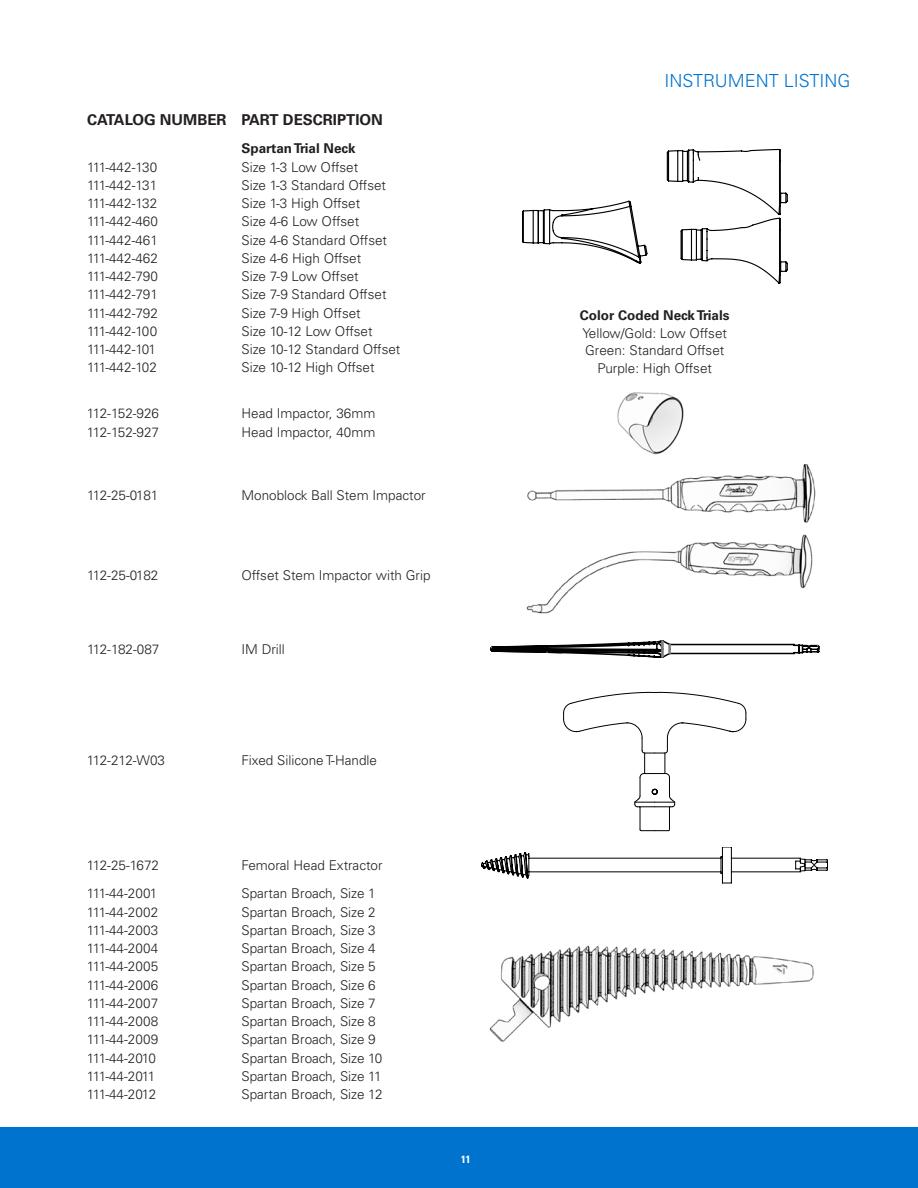
<style>
.page{position:relative;width:918px;height:1188px;background:#fff}
.page>*{position:absolute;margin:0;border:0;box-sizing:border-box;transform-origin:0 0}
.t1{font:300 18px "Univers LT Std";color:#0073ce}
.t2{font:700 15px "Univers LT Std";color:#231f20}
.t3{font:300 13.5px/18.3px "Univers LT Std";color:#231f20}
.t4{font:300 13.5px/18.3px "Univers LT Std";letter-spacing:-.025em;color:#231f20}
.t5{font:700 13.5px "Univers LT Std";color:#231f20}
.t6{font:300 13.5px "Univers LT Std";letter-spacing:-.04em;color:#231f20}
.t7{font:300 13.5px "Univers LT Std";letter-spacing:-.02em;color:#231f20}
.t8{font:700 condensed 10.5px "Univers LT Std";color:#fff}
</style>
<div class="page">
<div style="left:0;top:1127px;width:918px;height:61px;background:#0073ce"></div>
<svg style="left:666px;top:148px;width:121px;height:136px"></svg>
<svg style="left:522px;top:200px;width:126px;height:64px"></svg>
<img style="left:617px;top:392px;width:67px;height:63px">
<img style="left:527px;top:464px;width:289px;height:59px">
<img style="left:526px;top:534px;width:287px;height:80px">
<svg style="left:490px;top:640px;width:330px;height:18px"></svg>
<svg style="left:563px;top:692px;width:184px;height:139px"></svg>
<svg style="left:482px;top:847px;width:346px;height:36px"></svg>
<img style="left:489px;top:945px;width:325px;height:97px">
<p class="t2" style="left:87px;top:111px;width:297px">CATALOG NUMBER PART DESCRIPTION</p>
<p class="t3" style="left:87px;top:158px;width:72px">111-442-130<br>111-442-131<br>111-442-132<br>111-442-460<br>111-442-461<br>111-442-462<br>111-442-790<br>111-442-791<br>111-442-792<br>111-442-100<br>111-442-101<br>111-442-102</p>
<p class="t5" style="left:241px;top:141px;width:116px">Spartan Trial Neck</p>
<p class="t3" style="left:241px;top:158px;width:160px">Size 1-3 Low Offset<br>Size 1-3 Standard Offset<br>Size 1-3 High Offset<br>Size 4-6 Low Offset<br>Size 4-6 Standard Offset<br>Size 4-6 High Offset<br>Size 7-9 Low Offset<br>Size 7-9 Standard Offset<br>Size 7-9 High Offset<br>Size 10-12 Low Offset<br>Size 10-12 Standard Offset<br>Size 10-12 High Offset</p>
<p class="t4" style="left:87px;top:404px;width:74px">112-152-926<br>112-152-927</p>
<p class="t3" style="left:241px;top:404px;width:136px">Head Impactor, 36mm<br>Head Impactor, 40mm</p>
<p class="t6" style="left:87px;top:487px;width:73px">112-25-0181</p>
<p class="t3" style="left:241px;top:486px;width:186px">Monoblock Ball Stem Impactor</p>
<p class="t6" style="left:87px;top:567px;width:73px">112-25-0182</p>
<p class="t3" style="left:241px;top:566px;width:191px">Offset Stem Impactor with Grip</p>
<p class="t7" style="left:87px;top:641px;width:74px">112-182-087</p>
<p class="t3" style="left:241px;top:640px;width:45px">IM Drill</p>
<p class="t4" style="left:87px;top:751px;width:80px">112-212-W03</p>
<p class="t3" style="left:241px;top:751px;width:137px">Fixed Silicone T-Handle</p>
<p class="t4" style="left:87px;top:856px;width:74px">112-25-1672</p>
<p class="t3" style="left:241px;top:856px;width:143px">Femoral Head Extractor</p>
<p class="t3" style="left:87px;top:884px;width:73px">111-44-2001<br>111-44-2002<br>111-44-2003<br>111-44-2004<br>111-44-2005<br>111-44-2006<br>111-44-2007<br>111-44-2008<br>111-44-2009<br>111-44-2010<br>111-44-2011<br>111-44-2012</p>
<p class="t3" style="left:241px;top:884px;width:143px">Spartan Broach, Size 1<br>Spartan Broach, Size 2<br>Spartan Broach, Size 3<br>Spartan Broach, Size 4<br>Spartan Broach, Size 5<br>Spartan Broach, Size 6<br>Spartan Broach, Size 7<br>Spartan Broach, Size 8<br>Spartan Broach, Size 9<br>Spartan Broach, Size 10<br>Spartan Broach, Size 11<br>Spartan Broach, Size 12</p>
<p class="t8" style="left:461px;top:1153px;width:11px">11</p>
<h1 class="t1" style="left:665px;top:70px;width:187px">INSTRUMENT LISTING</h1>
<p class="t5" style="left:580px;top:308px;width:151px">Color Coded Neck Trials</p>
<p class="t3" style="left:582px;top:324px;width:146px;line-height:17.5px;text-align:center">Yellow/Gold: Low Offset<br>Green: Standard Offset<br>Purple: High Offset</p>
</div>
